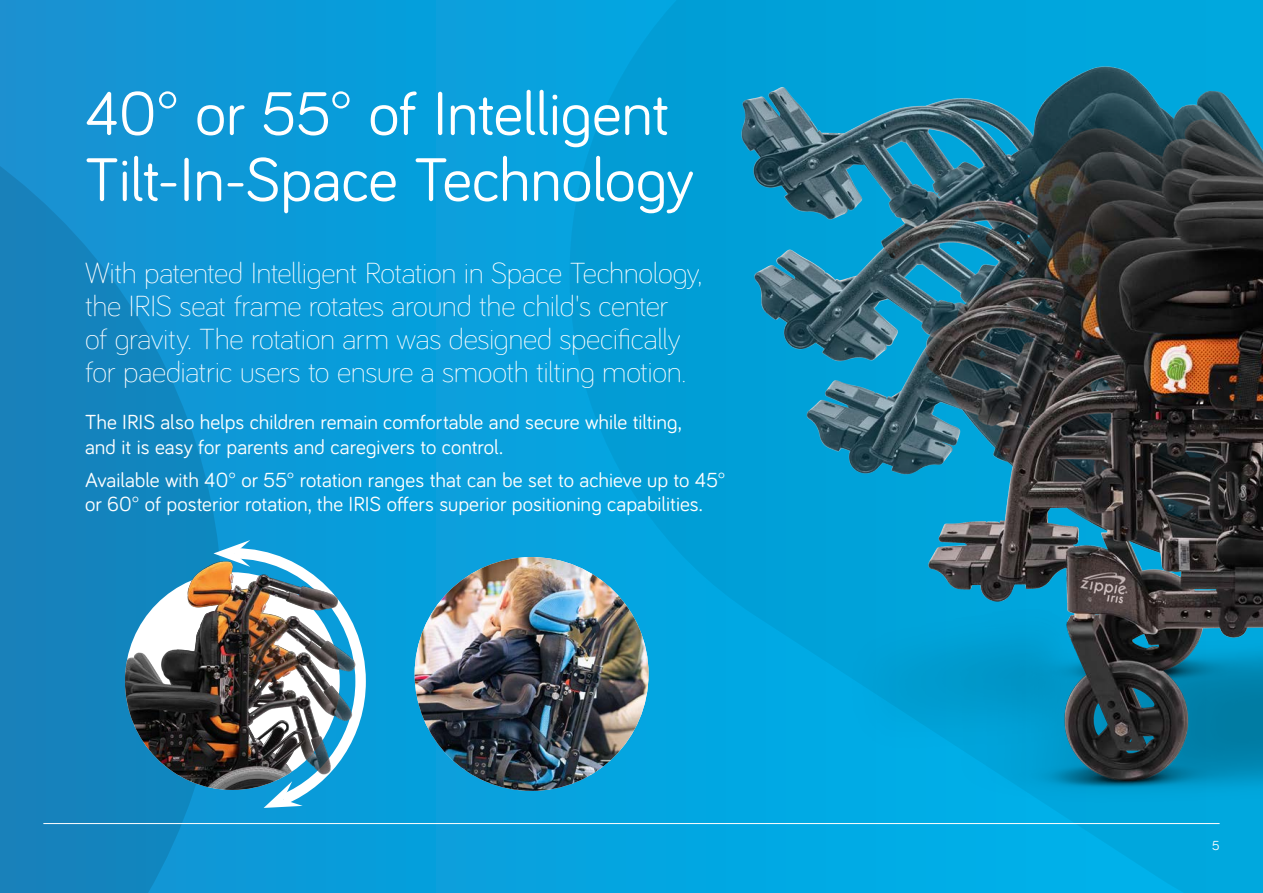
<style>
.page{position:relative;width:1263px;height:893px;background:#089fdc}
.page>*{position:absolute;margin:0;border:0;box-sizing:border-box;transform-origin:0 0}
.t1{font:63px/66px "Bariol";letter-spacing:-.005em;color:#fff}
.t2{font:300 30px/33px "Bariol";letter-spacing:-.01em;color:#fff}
.t3{font:21px/25.2px "Bariol";color:#fff}
.t4{font:13.5px "Bariol";color:#fff}
</style>
<div class="page">
<svg style="left:0;top:0;width:301px;height:893px"></svg>
<hr style="left:43px;top:823px;width:1176px;height:1px;background:#fff">
<svg style="left:213px;top:540px;width:98px;height:273px"></svg>
<img style="left:415px;top:557px;width:233px;height:234px;border-radius:117px">
<img style="left:125px;top:572px;width:200px;height:218px">
<img style="left:173px;top:553px;width:193px;height:225px">
<img style="left:549px;top:66px;width:714px;height:827px">
<h1 class="t1" style="left:85px;top:78px;width:610px">40° or 55° of Intelligent<br>Tilt-In-Space Technology</h1>
<h2 class="t2" style="left:85px;top:255px;width:618px">With patented Intelligent Rotation in Space Technology, the IRIS seat frame rotates around the child's center<br>of gravity. The rotation arm was designed specifically for paediatric users to ensure a smooth tilting motion.</h2>
<p class="t3" style="left:85px;top:408px;width:598px">The IRIS also helps children remain comfortable and secure while tilting, and it is easy for parents and caregivers to control.</p>
<p class="t3" style="left:85px;top:467px;width:642px;line-height:24px">Available with 40° or 55° rotation ranges that can be set to achieve up to 45° or 60° of posterior rotation, the IRIS offers superior positioning capabilities.</p>
<p class="t4" style="left:1212px;top:836px;width:9px">5</p>
</div>
